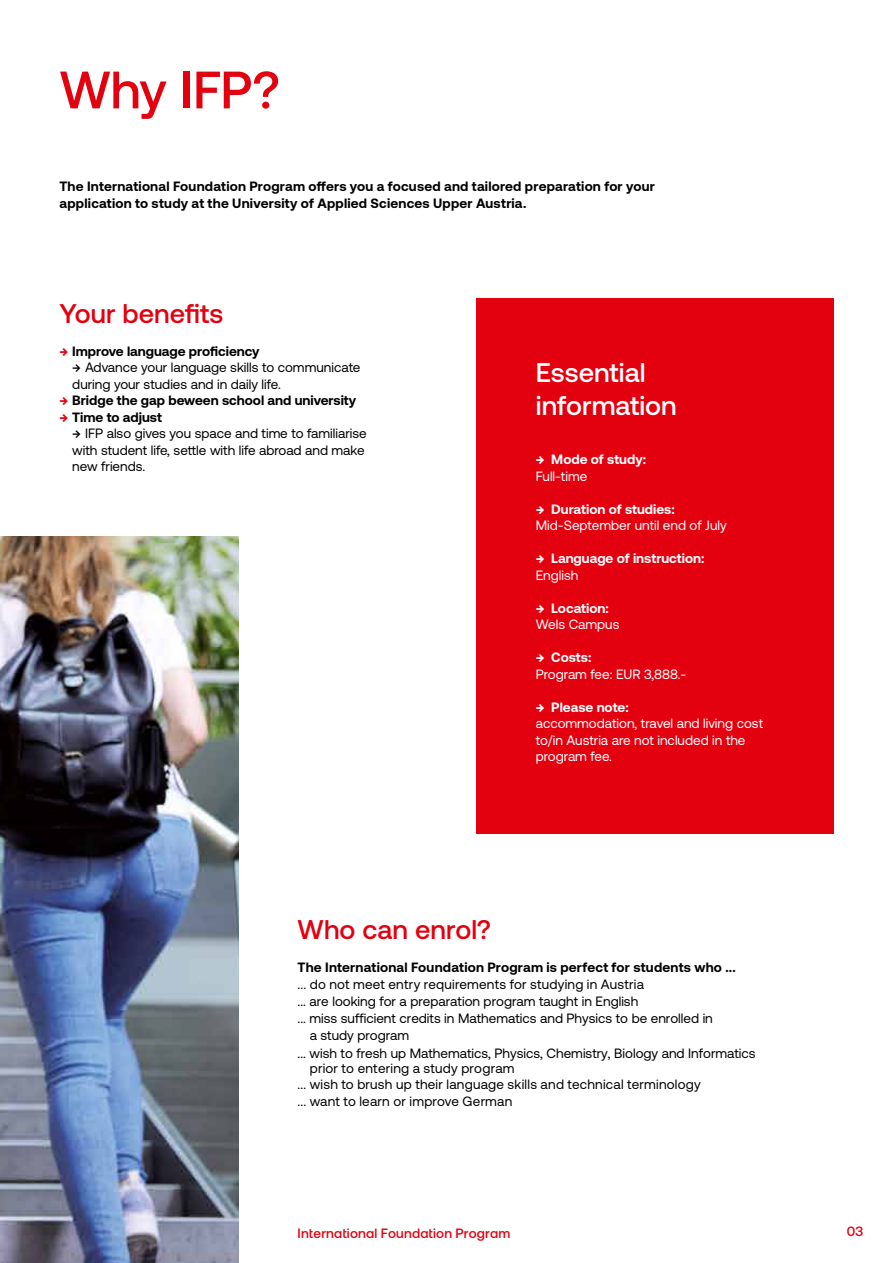
<style>
.page{position:relative;width:893px;height:1263px;background:#fff}
.page>*{position:absolute;margin:0;border:0;box-sizing:border-box;transform-origin:0 0}
.t1{font:500 52.5px "Aeonik";letter-spacing:-.01em;color:#e3000f}
.t2{font:500 27px "Aeonik";letter-spacing:.005em;color:#e3000f}
.t3{font:500 27px/32.4px "Aeonik";color:#fff}
.t4{font:13.5px/16.5px "Aeonik";color:#000}
.t5{font:700 13.5px/16.5px "Aeonik";letter-spacing:.015em;color:#000}
.t6{font:13.5px/16.5px "Aeonik";color:#fff}
.t7{font:700 13.5px "Aeonik";color:#fff}
.t8{font:500 13.5px "Aeonik";letter-spacing:.015em;color:#e3000f}
.s1{color:#e3000f}
.s2{font-weight:500}
</style>
<div class="page">
<img style="left:0;top:536px;width:238px;height:727px">
<div style="left:476px;top:298px;width:357px;height:535px;background:#e3000f"></div>
<h1 class="t1" style="left:60px;top:61px;width:222px">Why IFP?</h1>
<p class="t5" style="left:60px;top:178px;width:597px">The International Foundation Program offers you a focused and tailored preparation for your application to study at the University of Applied Sciences Upper Austria.</p>
<h2 class="t2" style="left:60px;top:298px;width:165px">Your benefits</h2>
<p class="t5" style="left:60px;top:343px;width:202px"><span class="s1">→</span> Improve language proficiency</p>
<p class="t4" style="left:72px;top:359px;width:290px"><span class="s2">→</span> Advance your language skills to communicate during your studies and in daily life.</p>
<p class="t5" style="left:60px;top:392px;width:298px"><span class="s1">→</span> Bridge the gap beween school and university</p>
<p class="t5" style="left:60px;top:409px;width:103px"><span class="s1">→</span> Time to adjust</p>
<p class="t4" style="left:72px;top:425px;width:296px"><span class="s2">→</span> IFP also gives you space and time to familiarise with student life, settle with life abroad and make new friends.</p>
<h2 class="t3" style="left:536px;top:357px;width:143px">Essential information</h2>
<p class="t7" style="left:536px;top:452px;width:112px">→ Mode of study:</p>
<p class="t6" style="left:536px;top:468px;width:53px">Full-time</p>
<p class="t7" style="left:536px;top:501px;width:140px">→ Duration of studies:</p>
<p class="t6" style="left:536px;top:517px;width:192px">Mid-September until end of July</p>
<p class="t7" style="left:536px;top:551px;width:170px">→ Language of instruction:</p>
<p class="t6" style="left:536px;top:567px;width:44px">English</p>
<p class="t7" style="left:536px;top:600px;width:75px">→ Location:</p>
<p class="t6" style="left:536px;top:616px;width:85px">Wels Campus</p>
<p class="t7" style="left:536px;top:650px;width:57px">→ Costs:</p>
<p class="t6" style="left:536px;top:666px;width:152px">Program fee: EUR 3,888.-</p>
<p class="t7" style="left:536px;top:699px;width:94px">→ Please note:</p>
<p class="t6" style="left:536px;top:715px;width:229px">accommodation, travel and living cost to/in Austria are not included in the program fee.</p>
<h2 class="t2" style="left:298px;top:915px;width:195px">Who can enrol?</h2>
<p class="t5" style="left:298px;top:959px;width:440px">The International Foundation Program is perfect for students who ...</p>
<p class="t4" style="left:298px;top:976px;width:348px">... do not meet entry requirements for studying in Austria</p>
<p class="t4" style="left:298px;top:993px;width:342px">... are looking for a preparation program taught in English</p>
<p class="t4" style="left:298px;top:1010px;width:417px">... miss sufficient credits in Mathematics and Physics to be enrolled in</p>
<p class="t4" style="left:310px;top:1027px;width:101px">a study program</p>
<p class="t4" style="left:310px;top:1046px;width:447px;line-height:15px;text-indent:-12px">... wish to fresh up Mathematics, Physics, Chemistry, Biology and Informatics prior to entering a study program</p>
<p class="t4" style="left:298px;top:1076px;width:405px">... wish to brush up their language skills and technical terminology ... want to learn or improve German</p>
<p class="t8" style="left:298px;top:1225px;width:214px">International Foundation Program</p>
<p class="t8" style="left:847px;top:1224px;width:18px">03</p>
</div>
